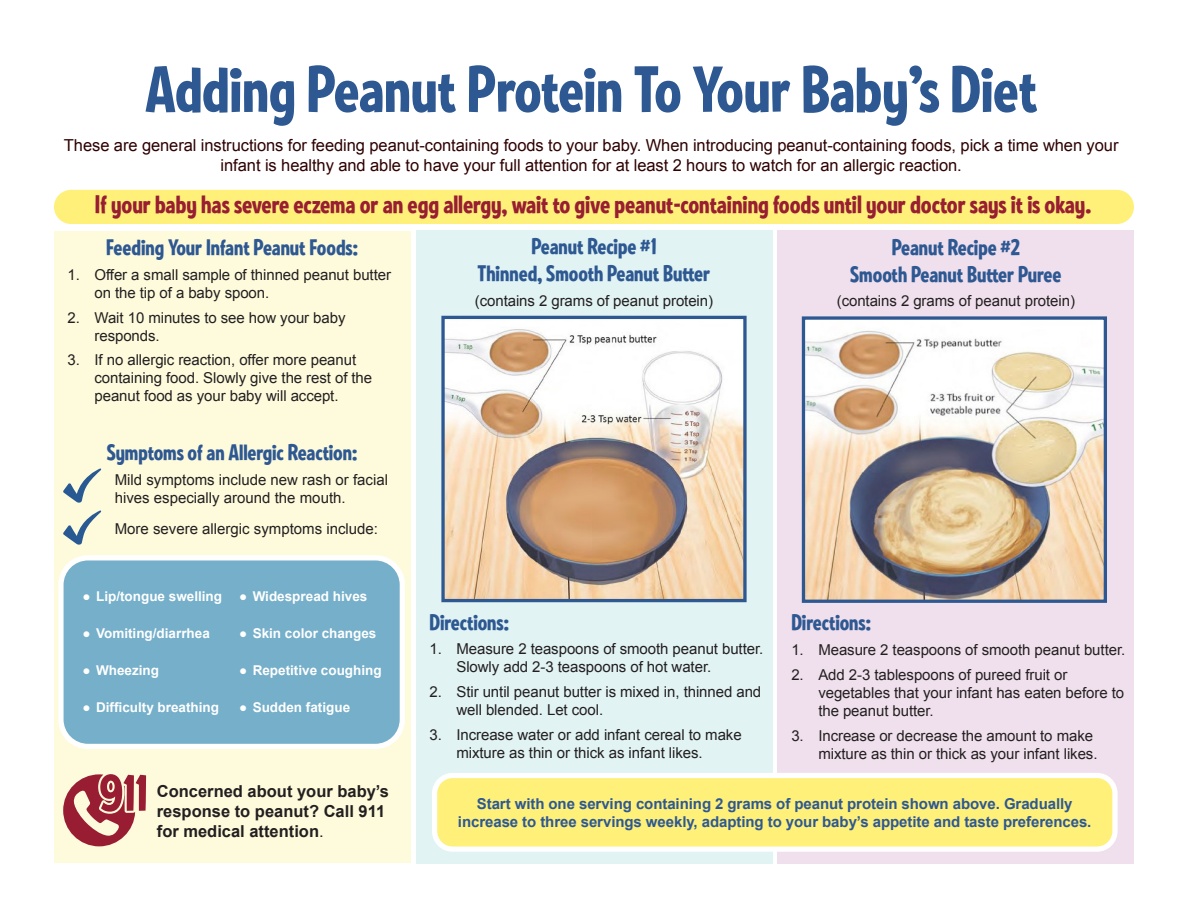
<style>
.page{position:relative;width:1188px;height:918px;background:#fff}
.page>*{position:absolute;margin:0;border:0;box-sizing:border-box;transform-origin:0 0}
.t1{font:64.5px "Ed Gothic";letter-spacing:-.005em;color:#2e5892}
.t2{font:25.5px "Ed Gothic";color:#981e32}
.t3{font:22.5px "Ed Gothic";color:#2e5892}
.t4{font:16.5px/19.8px "Arial";letter-spacing:-.005em;color:#2e0000;text-align:center}
.t5{font:700 16.5px/19.8px "Arial";color:#231f20}
.t6{font:15px/18px "Arial";letter-spacing:-.005em;color:#231f20}
.t7{font:700 15px/18px "Arial";letter-spacing:-.005em;color:#2e5892;text-align:center}
.t8{font:700 13.5px "Arial";color:#fff}
.s1{font-weight:400}
</style>
<div class="page">
<div style="left:54px;top:232px;width:356px;height:631px;background:#fefbdd"></div>
<div style="left:416px;top:230px;width:356px;height:634px;background:#e1f3f3"></div>
<div style="left:778px;top:230px;width:356px;height:633px;background:#f0e0ed"></div>
<div style="left:61px;top:558px;width:341px;height:188px;background:#75afca;border-radius:27px"></div>
<div style="left:58px;top:555px;width:347px;height:194px;border:5px solid #fff;border-radius:27px"></div>
<svg style="left:63px;top:469px;width:38px;height:34px"></svg>
<svg style="left:63px;top:511px;width:38px;height:34px"></svg>
<div style="left:54px;top:190px;width:1080px;height:34px;background:#fef079;border-radius:17px"></div>
<svg style="left:63px;top:774px;width:83px;height:72px"></svg>
<img style="left:445px;top:320px;width:298px;height:278px">
<div style="left:441px;top:316px;width:306px;height:286px;border:3px solid #2e5892"></div>
<img style="left:806px;top:320px;width:297px;height:279px">
<div style="left:802px;top:316px;width:305px;height:287px;border:3px solid #2e5892"></div>
<div style="left:435px;top:776px;width:680px;height:73px;background:#fef079;border-radius:18px"></div>
<div style="left:432px;top:773px;width:686px;height:79px;border:5px solid #fff;border-radius:18px"></div>
<p class="t1" style="left:145px;top:51px;width:894px">Adding Peanut Protein To Your Baby’s Diet</p>
<p class="t4" style="left:64px;top:136px;width:1056px">These are general instructions for feeding peanut-containing foods to your baby. When introducing peanut-containing foods, pick a time when your infant is healthy and able to have your full attention for at least 2 hours to watch for an allergic reaction.</p>
<p class="t2" style="left:95px;top:189px;width:998px">If your baby has severe eczema or an egg allergy, wait to give peanut-containing foods until your doctor says it is okay.</p>
<p class="t3" style="left:106px;top:234px;width:253px">Feeding Your Infant Peanut Foods:</p>
<p class="t6" style="left:94px;top:266px;width:298px;text-indent:-27px">1. Offer a small sample of thinned peanut butter on the tip of a baby spoon.</p>
<p class="t6" style="left:94px;top:309px;width:253px;text-indent:-27px">2. Wait 10 minutes to see how your baby responds.</p>
<p class="t6" style="left:94px;top:351px;width:279px;text-indent:-27px">3. If no allergic reaction, offer more peanut containing food. Slowly give the rest of the peanut food as your baby will accept.</p>
<p class="t3" style="left:531px;top:233px;width:127px">Peanut Recipe #1</p>
<p class="t3" style="left:478px;top:260px;width:234px">Thinned, Smooth Peanut Butter</p>
<p class="t6" style="left:475px;top:291px;width:240px">(contains 2 grams of peanut protein)</p>
<p class="t3" style="left:892px;top:233px;width:130px">Peanut Recipe #2</p>
<p class="t3" style="left:850px;top:260px;width:213px">Smooth Peanut Butter Puree</p>
<p class="t6" style="left:837px;top:292px;width:240px">(contains 2 grams of peanut protein)</p>
<p class="t3" style="left:107px;top:439px;width:252px">Symptoms of an Allergic Reaction:</p>
<p class="t6" style="left:115px;top:471px;width:275px">Mild symptoms include new rash or facial hives especially around the mouth.</p>
<p class="t6" style="left:115px;top:520px;width:265px">More severe allergic symptoms include:</p>
<p class="t8" style="left:83px;top:588px;width:141px"><span class="s1">●</span> Lip/tongue swelling</p>
<p class="t8" style="left:239px;top:588px;width:130px"><span class="s1">●</span> Widespread hives</p>
<p class="t8" style="left:83px;top:624px;width:129px"><span class="s1">●</span> Vomiting/diarrhea</p>
<p class="t8" style="left:239px;top:624px;width:139px"><span class="s1">●</span> Skin color changes</p>
<p class="t8" style="left:83px;top:661px;width:78px"><span class="s1">●</span> Wheezing</p>
<p class="t8" style="left:239px;top:661px;width:144px"><span class="s1">●</span> Repetitive coughing</p>
<p class="t8" style="left:83px;top:698px;width:138px"><span class="s1">●</span> Difficulty breathing</p>
<p class="t8" style="left:239px;top:698px;width:113px"><span class="s1">●</span> Sudden fatigue</p>
<p class="t5" style="left:157px;top:782px;width:234px">Concerned about your baby’s response to peanut? Call 911 for medical attention<span class="s1">.</span></p>
<p class="t3" style="left:429px;top:609px;width:81px">Directions:</p>
<p class="t6" style="left:456px;top:640px;width:308px;text-indent:-27px">1. Measure 2 teaspoons of smooth peanut butter.<br>Slowly add 2-3 teaspoons of hot water.</p>
<p class="t6" style="left:456px;top:683px;width:306px;text-indent:-27px">2. Stir until peanut butter is mixed in, thinned and well blended. Let cool.</p>
<p class="t6" style="left:456px;top:726px;width:287px;text-indent:-27px">3. Increase water or add infant cereal to make mixture as thin or thick as infant likes.</p>
<p class="t3" style="left:791px;top:609px;width:81px">Directions:</p>
<p class="t6" style="left:791px;top:641px;width:335px">1. Measure 2 teaspoons of smooth peanut butter.</p>
<p class="t6" style="left:818px;top:666px;width:307px;text-indent:-27px">2. Add 2-3 tablespoons of pureed fruit or vegetables that your infant has eaten before to the peanut butter.</p>
<p class="t6" style="left:791px;top:726px;width:308px;text-align:right">3. Increase or decrease the amount to make mixture as thin or thick as your infant likes.</p>
<p class="t7" style="left:458px;top:795px;width:635px">Start with one serving containing 2 grams of peanut protein shown above. Gradually increase to three servings weekly, adapting to your baby’s appetite and taste preferences.</p>
</div>
